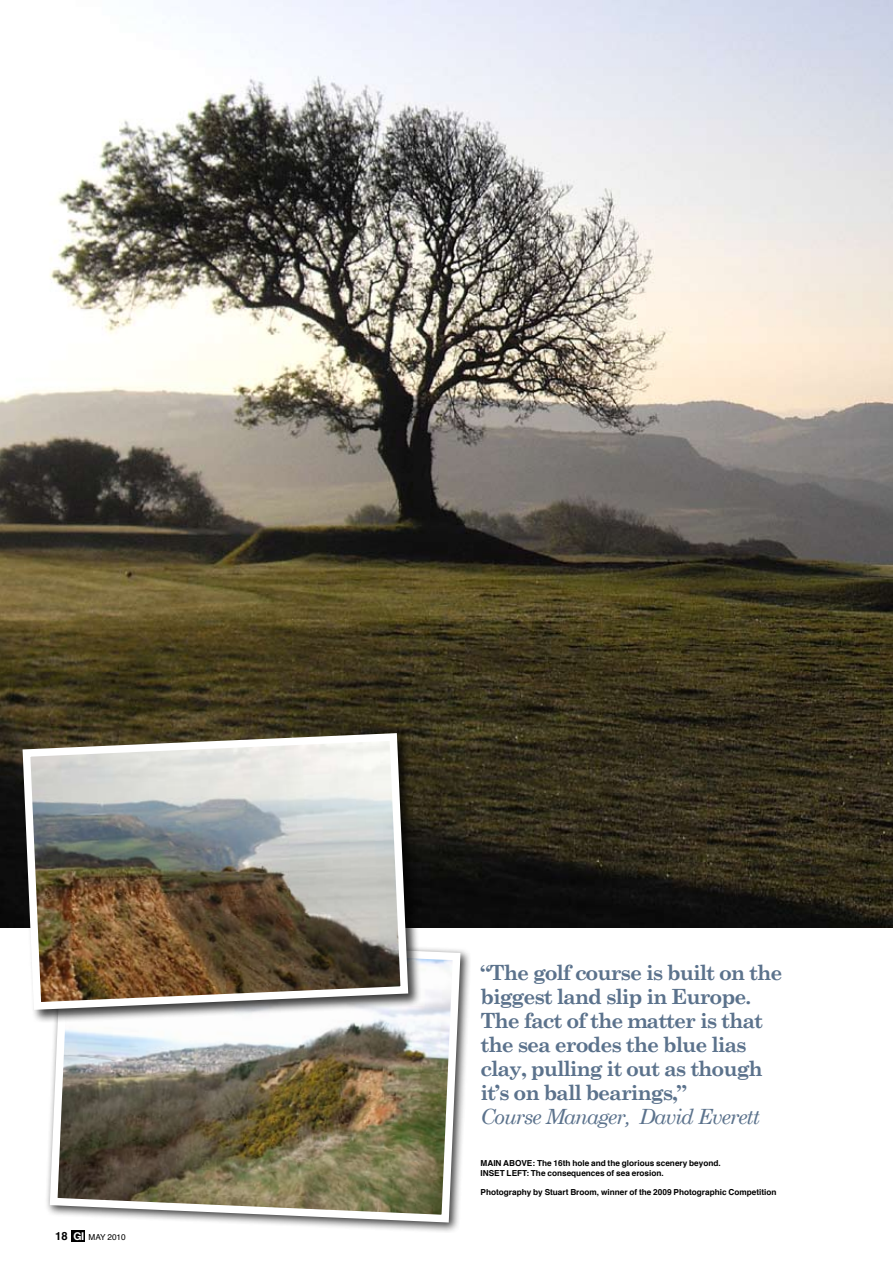
<style>
.page{position:relative;width:893px;height:1263px;background:#fff}
.page>*{position:absolute;margin:0;border:0;box-sizing:border-box;transform-origin:0 0}
.t1{font:700 21px/24px "Century Schoolbook";letter-spacing:-.05em;color:#5b728c}
.t2{font:italic 21px "Century Schoolbook";letter-spacing:-.05em;color:#5b728c}
.t3{font:700 8.25px/9.8px "Helvetica";color:#000}
.t4{font:8.25px "Helvetica";color:#000}
.s1{font-weight:700;font-size:11.25px}
.s2{font-family:"Helvetica Neue";font-weight:700;font-size:10.8px;color:#fff}
</style>
<div class="page">
<img style="left:0;top:0;width:893px;height:927px">
<div style="left:45px;top:930px;width:426px;height:303px;background:#000;opacity:.75"></div>
<img style="left:46px;top:932px;width:418px;height:294px">
<div style="left:20px;top:731px;width:402px;height:292px;background:#000;opacity:.75"></div>
<img style="left:19px;top:729px;width:393px;height:285px">
<div style="left:71px;top:1230px;width:14px;height:11px;background:#000"></div>
<p class="t4" style="left:55px;top:1231px;width:72px"><span class="s1">18</span> <span class="s2">GI</span> MAY 2010</p>
<h1 class="t1" style="left:480px;top:960px;width:303px">“The golf course is built on the biggest land slip in Europe.<br>The fact of the matter is that the sea erodes the blue lias clay, pulling it out as though it’s on ball bearings,”</h1>
<h1 class="t2" style="left:480px;top:1104px;width:281px">Course Manager, David Everett</h1>
<p class="t3" style="left:480px;top:1158px;width:242px">MAIN ABOVE: The 16th hole and the glorious scenery beyond.<br>INSET LEFT: The consequences of sea erosion.</p>
<p class="t3" style="left:480px;top:1187px;width:298px">Photography by Stuart Broom, winner of the 2009 Photographic Competition</p>
</div>
